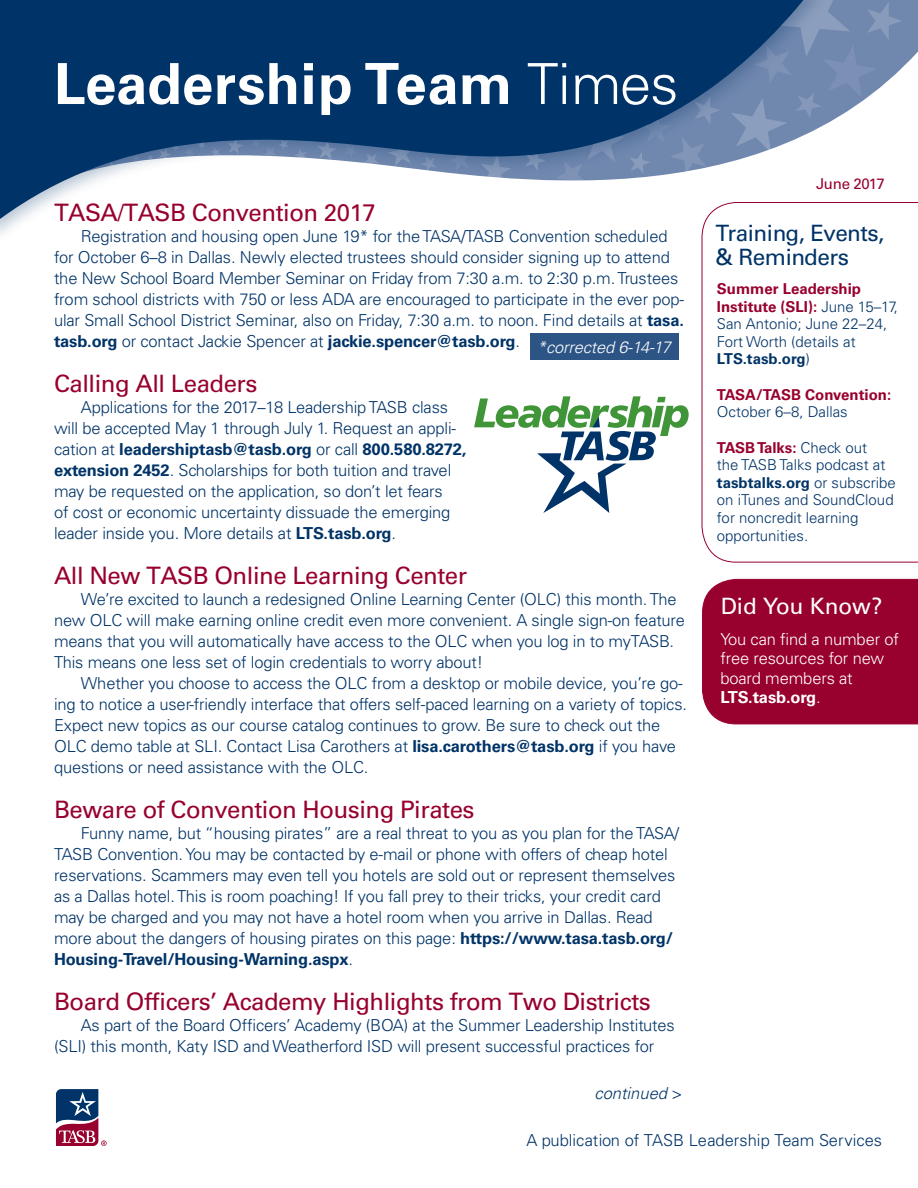
<style>
.page{position:relative;width:918px;height:1188px;background:#fff}
.page>*{position:absolute;margin:0;border:0;box-sizing:border-box;transform-origin:0 0}
.t1{font:700 56.7px "Univers";color:#fff}
.body_copy{font:24px "Univers";letter-spacing:-.02em;color:#98012d}
.t2{font:22.5px/24px "Univers";letter-spacing:-.02em;color:#003367}
.t3{font:22.5px "Univers";color:#fff}
.t4{font:300 16.5px/21px "Univers";letter-spacing:-.01em;color:#003367}
.body_copy-2{font:300 16.5px/19.5px "Univers";letter-spacing:-.01em;color:#fff}
.t5{font:italic 300 16.5px "Univers";letter-spacing:-.01em;color:#fff}
.body_copy-3{font:italic 300 16.5px "Univers";color:#003367}
.TIMELY_RESOURCES{font:300 15px/17.7px "Univers";color:#003367}
.TIMELY_RESOURCES-2{font:700 15px/17.7px "Univers";color:#98012d}
.t6{font:15px "Univers";letter-spacing:-.025em;color:#98012d}
.s1{font-weight:300}
.s2{font-weight:700}
.s3{font-style:normal}
.s4{font-weight:700;color:#98012d}
.s5{font-weight:300;color:#003367}
</style>
<div class="page">
<svg style="left:701px;top:248px;width:217px;height:315px"></svg>
<svg style="left:832px;top:0;width:86px;height:203px"></svg>
<svg style="left:832px;top:0;width:70px;height:153px"></svg>
<div style="left:0;top:0;width:832px;height:248px;background:#003367;opacity:.3"></div>
<svg style="left:0;top:0;width:814px;height:230px;fill:#003367"></svg>
<div style="left:702px;top:579px;width:216px;height:146px;background:#98012d"></div>
<svg style="left:56px;top:1089px;width:51px;height:57px"></svg>
<svg style="left:474px;top:396px;width:215px;height:117px"></svg>
<div style="left:530px;top:333px;width:149px;height:27px;background:#2c5485"></div>
<p class="t1" style="left:54px;top:51px;width:626px">Leadership Team <span class="s1">Times</span></p>
<p class="body_copy" style="left:54px;top:198px;width:323px">TASA/TASB Convention 2017</p>
<p class="t4" style="left:54px;top:225px;width:632px;text-indent:27px">Registration and housing open June 19* for the TASA/TASB Convention scheduled for October 6–8 in Dallas. Newly elected trustees should consider signing up to attend the New School Board Member Seminar on Friday from 7:30 a.m. to 2:30 p.m. Trustees from school districts with 750 or less ADA are encouraged to participate in the ever pop&shy;ular Small School District Seminar, also on Friday, 7:30 a.m. to noon. Find details at <span class="s2">tasa. tasb.org</span> or contact Jackie Spencer at <span class="s2">jackie.spencer@tasb.org</span>.</p>
<p class="body_copy" style="left:54px;top:369px;width:205px">Calling All Leaders</p>
<p class="t4" style="left:54px;top:396px;width:414px;text-indent:27px">Applications for the 2017–18 Leadership TASB class will be accepted May 1 through July 1. Request an appli&shy;cation at <span class="s2">leadershiptasb@tasb.org</span> or call <span class="s2">800.580.8272, extension 2452</span>. Scholarships for both tuition and travel may be requested on the application, so don’t let fears<br>of cost or economic uncertainty dissuade the emerging leader inside you. More details at <span class="s2">LTS.tasb.org</span>.</p>
<p class="body_copy" style="left:54px;top:561px;width:415px">All New TASB Online Learning Center</p>
<p class="t4" style="left:54px;top:588px;width:632px;text-indent:27px">We’re excited to launch a redesigned Online Learning Center (OLC) this month. The new OLC will make earning online credit even more convenient. A single sign-on feature means that you will automatically have access to the OLC when you log in to myTASB.<br>This means one less set of login credentials to worry about!</p>
<p class="t4" style="left:54px;top:672px;width:635px;text-indent:27px">Whether you choose to access the OLC from a desktop or mobile device, you’re go&shy;ing to notice a user-friendly interface that offers self-paced learning on a variety of topics.<br>Expect new topics as our course catalog continues to grow. Be sure to check out the OLC demo table at SLI. Contact Lisa Carothers at <span class="s2">lisa.carothers@tasb.org</span> if you have questions or need assistance with the OLC.</p>
<p class="body_copy" style="left:54px;top:795px;width:422px">Beware of Convention Housing Pirates</p>
<p class="t4" style="left:54px;top:822px;width:627px;text-indent:27px">Funny name, but “housing pirates” are a real threat to you as you plan for the TASA/ TASB Convention. You may be contacted by e-mail or phone with offers of cheap hotel reservations. Scammers may even tell you hotels are sold out or represent themselves as a Dallas hotel. This is room poaching! If you fall prey to their tricks, your credit card may be charged and you may not have a hotel room when you arrive in Dallas. Read more about the dangers of housing pirates on this page: <span class="s2">https://www.tasa.tasb.org/ Housing-Travel/Housing-Warning.aspx</span>.</p>
<p class="body_copy" style="left:54px;top:987px;width:598px">Board Officers’ Academy Highlights from Two Districts</p>
<p class="t4" style="left:54px;top:1014px;width:622px;text-indent:27px">As part of the Board Officers’ Academy (BOA) at the Summer Leadership Institutes (SLI) this month, Katy ISD and Weatherford ISD will present successful practices for</p>
<p class="t5" style="left:537px;top:337px;width:135px">*corrected 6-14-17</p>
<p class="body_copy-3" style="left:595px;top:1083px;width:89px">continued <span class="s3">&gt;</span></p>
<p class="t6" style="left:816px;top:175px;width:70px">June 2017</p>
<h3 class="t2" style="left:716px;top:221px;width:170px">Training, Events, &amp; Reminders</h3>
<p class="TIMELY_RESOURCES" style="left:717px;top:280px;width:182px"><span class="s4">Summer Leadership<br>Institute (SLI):</span> June 15–17,<br>San Antonio; June 22–24,<br>Fort Worth (details at<br><span class="s2">LTS.tasb.org</span>)</p>
<p class="TIMELY_RESOURCES-2" style="left:717px;top:386px;width:176px">TASA/TASB Convention:<br><span class="s5">October 6–8, Dallas</span></p>
<p class="TIMELY_RESOURCES" style="left:717px;top:438px;width:180px"><span class="s4">TASB Talks:</span> Check out<br>the TASB Talks podcast at <span class="s2">tasbtalks.org</span> or subscribe on iTunes and SoundCloud for noncredit learning opportunities.</p>
<p class="t3" style="left:721px;top:592px;width:163px">Did You Know?</p>
<p class="body_copy-2" style="left:720px;top:629px;width:180px">You can find a number of free resources for new board members at<br><span class="s2">LTS.tasb.org</span>.</p>
<p class="t4" style="left:526px;top:1130px;width:357px">A publication of TASB Leadership Team Services</p>
</div>
